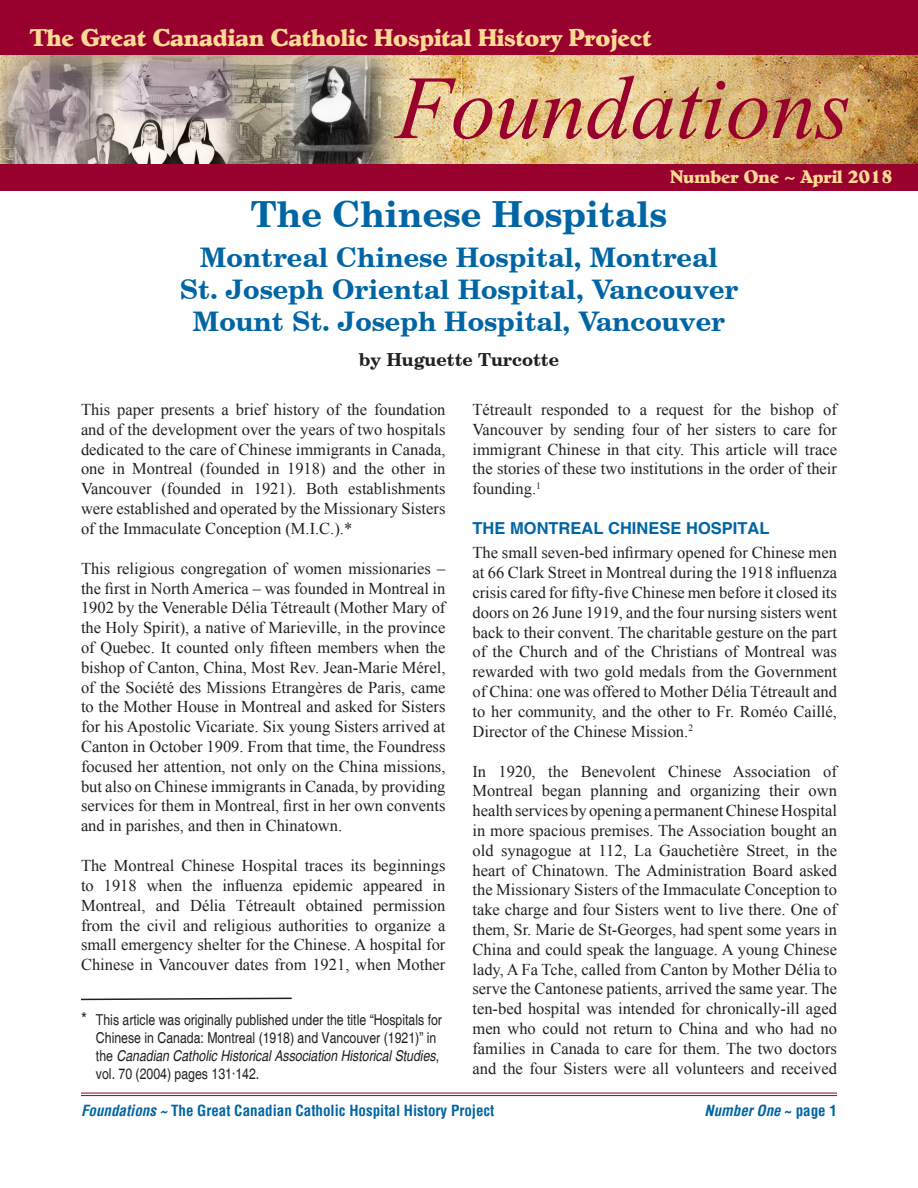
<style>
.page{position:relative;width:918px;height:1188px;background:#fff}
.page>*{position:absolute;margin:0;border:0;box-sizing:border-box;transform-origin:0 0}
.t1{font:italic 90px "Times New Roman";color:#98012d}
.t2{font:700 36px "Century Schoolbook BT";color:#0065a4}
.t3{font:700 27px/32.4px "Century Schoolbook BT";color:#0065a4;text-align:center}
.t4{font:24px "Old Century";color:#feda95}
.t5{font:18px "Old Century";color:#feda95}
.t6{font:700 18px "Century Schoolbook BT";color:#231f20}
.t7{font:16.5px/19.8px "Times New Roman";color:#231f20;text-align:justify}
.t8{font:700 16.5px "Helvetica";color:#0065a4}
.t9{font:condensed 15px/18px "Helvetica";color:#231f20}
.t10{font:700 condensed 15px "Helvetica";color:#0065a4}
.t11{font:italic 700 condensed 15px "Helvetica";color:#0065a4}
.s1{font-size:18px}
.s2{font-style:italic}
.s3{font-style:normal}
</style>
<div class="page">
<hr style="left:81px;top:1093px;width:756px;height:1px;background:#98012d">
<hr style="left:81px;top:1095px;width:756px;height:1px;background:#98012d">
<div style="left:0;top:0;width:918px;height:40px;background:#98012d"></div>
<div style="left:0;top:28px;width:918px;height:27px;background:#98012d"></div>
<img style="left:0;top:56px;width:918px;height:108px">
<div style="left:1px;top:164px;width:917px;height:27px;background:#98012d"></div>
<svg style="left:81px;top:997px;width:211px;height:4px"></svg>
<h3 class="t4" style="left:30px;top:23px;width:623px">The Great Canadian Catholic Hospital History Project</h3>
<h1 class="t1" style="left:396px;top:46px;width:456px">Foundations</h1>
<p class="t5" style="left:670px;top:166px;width:224px">Number One ~ April 2018</p>
<h2 class="t2" style="left:251px;top:192px;width:418px">The Chinese Hospitals</h2>
<h3 class="t3" style="left:179px;top:240px;width:560px">Montreal Chinese Hospital, Montreal<br>St. Joseph Oriental Hospital, Vancouver<br>Mount St. Joseph Hospital, Vancouver</h3>
<p class="t6" style="left:359px;top:349px;width:202px">by Huguette Turcotte</p>
<p class="t7" style="left:81px;top:399px;width:366px">This paper presents a brief history of the foundation and of the development over the years of two hospitals dedicated to the care of Chinese immigrants in Canada, one in Montreal (founded in 1918) and the other in Vancouver (founded in 1921). Both establishments were established and operated by the Missionary Sisters of the Immaculate Conception (M.I.C.).*</p>
<p class="t7" style="left:81px;top:558px;width:366px">This religious congregation of women missionaries – the first in North America – was founded in Montreal in 1902 by the Venerable Délia Tétreault (Mother Mary of the Holy Spirit), a native of Marieville, in the province of Quebec. It counted only fifteen members when the bishop of Canton, China, Most Rev. Jean-Marie Mérel, of the Société des Missions Etrangères de Paris, came to the Mother House in Montreal and asked for Sisters for his Apostolic Vicariate. Six young Sisters arrived at Canton in October 1909. From that time, the Foundress focused her attention, not only on the China missions, but also on Chinese immigrants in Canada, by providing services for them in Montreal, first in her own convents and in parishes, and then in Chinatown.</p>
<p class="t7" style="left:81px;top:856px;width:366px">The Montreal Chinese Hospital traces its beginnings to 1918 when the influenza epidemic appeared in Montreal, and Délia Tétreault obtained permission from the civil and religious authorities to organize a small emergency shelter for the Chinese. A hospital for Chinese in Vancouver dates from 1921, when Mother</p>
<p class="t9" style="left:96px;top:1011px;width:348px;text-indent:-15px"><span class="s1">*</span> This article was originally published under the title “Hospitals for Chinese in Canada: Montreal (1918) and Vancouver (1921)” in the <span class="s2">Canadian Catholic Historical Association Historical Studies</span>, vol. 70 (2004) pages 131·142.</p>
<p class="t7" style="left:472px;top:399px;width:366px">Tétreault responded to a request for the bishop of Vancouver by sending four of her sisters to care for immigrant Chinese in that city. This article will trace the stories of these two institutions in the order of their founding.<sup>1</sup></p>
<p class="t8" style="left:472px;top:518px;width:299px">THE MONTREAL CHINESE HOSPITAL</p>
<p class="t7" style="left:472px;top:543px;width:366px">The small seven-bed infirmary opened for Chinese men at 66 Clark Street in Montreal during the 1918 influenza crisis cared for fifty-five Chinese men before it closed its doors on 26 June 1919, and the four nursing sisters went back to their convent. The charitable gesture on the part of the Church and of the Christians of Montreal was rewarded with two gold medals from the Government of China: one was offered to Mother Délia Tétreault and to her community, and the other to Fr. Roméo Caillé, Director of the Chinese Mission.<sup>2</sup></p>
<p class="t7" style="left:472px;top:761px;width:366px">In 1920, the Benevolent Chinese Association of Montreal began planning and organizing their own health services by opening a permanent Chinese Hospital in more spacious premises. The Association bought an old synagogue at 112, La Gauchetière Street, in the heart of Chinatown. The Administration Board asked the Missionary Sisters of the Immaculate Conception to take charge and four Sisters went to live there. One of them, Sr. Marie de St-Georges, had spent some years in China and could speak the language. A young Chinese lady, A Fa Tche, called from Canton by Mother Délia to serve the Cantonese patients, arrived the same year. The ten-bed hospital was intended for chronically-ill aged men who could not return to China and who had no families in Canada to care for them. The two doctors and the four Sisters were all volunteers and received</p>
<p class="t10" style="left:81px;top:1101px;width:415px"><span class="s2">Foundations ~</span> The Great Canadian Catholic Hospital History Project</p>
<p class="t11" style="left:705px;top:1101px;width:134px">Number One <span class="s3">~ page 1</span></p>
</div>
